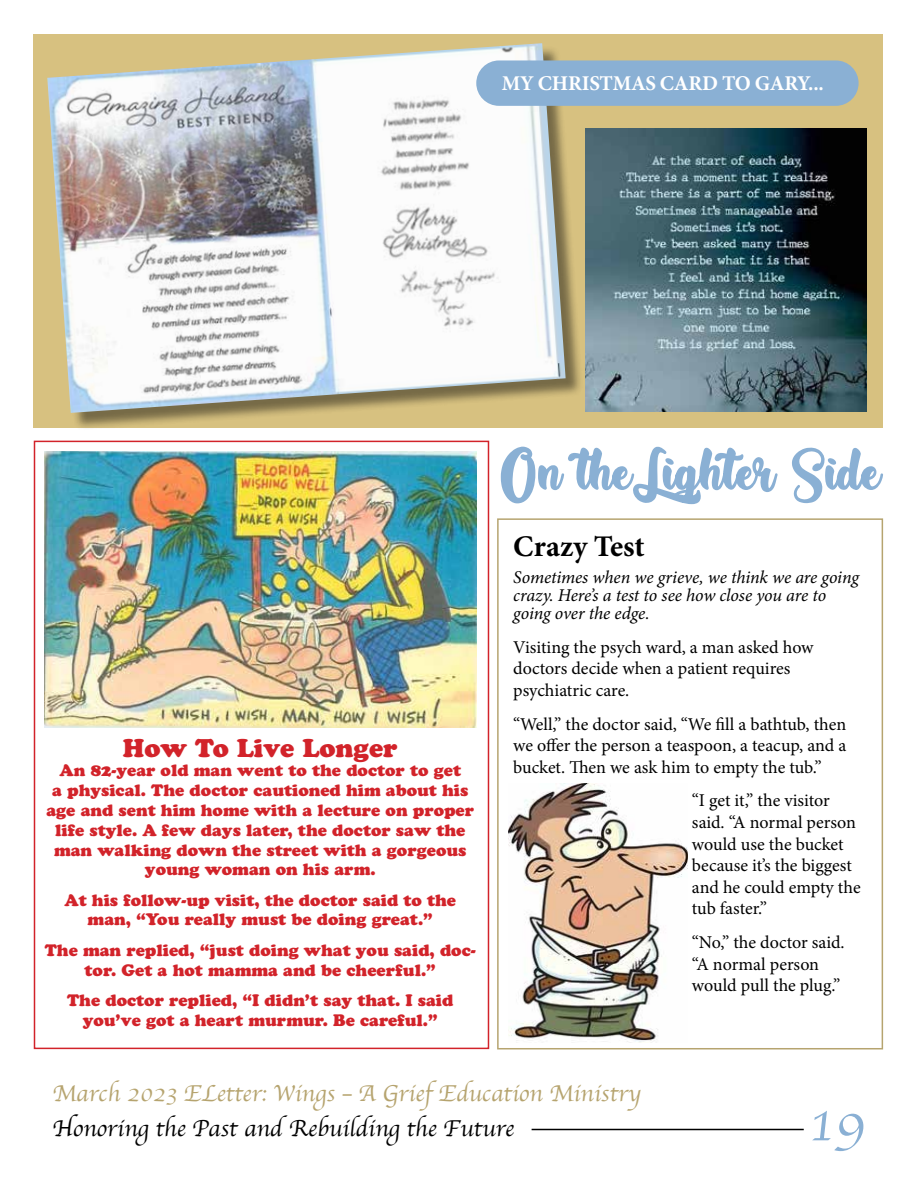
<style>
.page{position:relative;width:918px;height:1188px;background:#fff}
.page>*{position:absolute;margin:0;border:0;box-sizing:border-box;transform-origin:0 0}
.t1{font:57px "Apple Chancery";color:#8ab0d4}
.t2{font:700 30px "Minion Pro";color:#000}
.t3{font:25.5px "Cooper Black Std";color:#d2232a}
.t4{font:24px "Apple Chancery";color:#b6a46f}
.t5{font:24px "Apple Chancery";color:#000}
.t6{font:700 21px "Minion Pro";letter-spacing:-.01em;color:#fff}
.t7{font:18px/21.6px "Minion Pro";letter-spacing:-.005em;color:#000}
.t8{font:italic 18px/18px "Minion Pro";letter-spacing:-.005em;color:#000}
.t9{font:16.5px/19.8px "Cooper Black Std";color:#d2232a;text-align:center}
</style>
<div class="page">
<hr style="left:532px;top:1129px;width:272px;height:1px;background:#000">
<div style="left:34px;top:35px;width:849px;height:393px;background:#d7c180"></div>
<div style="left:34px;top:441px;width:455px;height:608px;border:2px solid #d2232a"></div>
<div style="left:497px;top:518px;width:386px;height:531px;border:2px solid #b6a46f"></div>
<img style="left:44px;top:451px;width:432px;height:276px">
<svg style="left:501px;top:446px;width:382px;height:58px"></svg>
<img style="left:508px;top:784px;width:179px;height:259px">
<div style="left:50px;top:46px;width:534px;height:385px;background:#000;opacity:.45"></div>
<img style="left:47px;top:43px;width:519px;height:370px">
<img style="left:586px;top:129px;width:281px;height:282px">
<div style="left:476px;top:60px;width:383px;height:46px;background:#8ab0d4;border-radius:23px"></div>
<p class="t6" style="left:502px;top:68px;width:324px">MY CHRISTMAS CARD TO GARY...</p>
<h3 class="t3" style="left:123px;top:732px;width:276px">How To Live Longer</h3>
<p class="t9" style="left:46px;top:761px;width:429px">An 82-year old man went to the doctor to get<br>a physical. The doctor cautioned him about his age and sent him home with a lecture on proper life style. A few days later, the doctor saw the man walking down the street with a gorgeous young woman on his arm.</p>
<p class="t9" style="left:64px;top:890px;width:393px">At his follow-up visit, the doctor said to the man, “You really must be doing great.”</p>
<p class="t9" style="left:45px;top:940px;width:432px">The man replied, “just doing what you said, doc&shy;tor. Get a hot mamma and be cheerful.”</p>
<p class="t9" style="left:67px;top:990px;width:388px">The doctor replied, “I didn’t say that. I said you’ve got a heart murmur. Be careful.”</p>
<h2 class="t2" style="left:513px;top:525px;width:133px">Crazy Test</h2>
<p class="t8" style="left:513px;top:568px;width:347px">Sometimes when we grieve, we think we are going crazy. Here’s a test to see how close you are to going over the edge.</p>
<p class="t7" style="left:513px;top:636px;width:302px">Visiting the psych ward, a man asked how doctors decide when a patient requires psychiatric care.</p>
<p class="t7" style="left:513px;top:713px;width:335px;text-align:justify">“Well,” the doctor said, “We fill a bathtub, then we offer the person a teaspoon, a teacup, and a bucket. Then we ask him to empty the tub.”</p>
<p class="t7" style="left:692px;top:790px;width:170px">“I get it,” the visitor said. “A normal person would use the bucket because it’s the biggest and he could empty the tub faster.”</p>
<p class="t7" style="left:692px;top:932px;width:154px">“No,” the doctor said. “A normal person would pull the plug.”</p>
<h3 class="t4" style="left:52px;top:1074px;width:590px">March 2023 ELetter: Wings – A Grief Education Ministry</h3>
<h3 class="t5" style="left:52px;top:1109px;width:463px">Honoring the Past and Rebuilding the Future</h3>
<h1 class="t1" style="left:809px;top:1077px;width:58px">19</h1>
</div>
